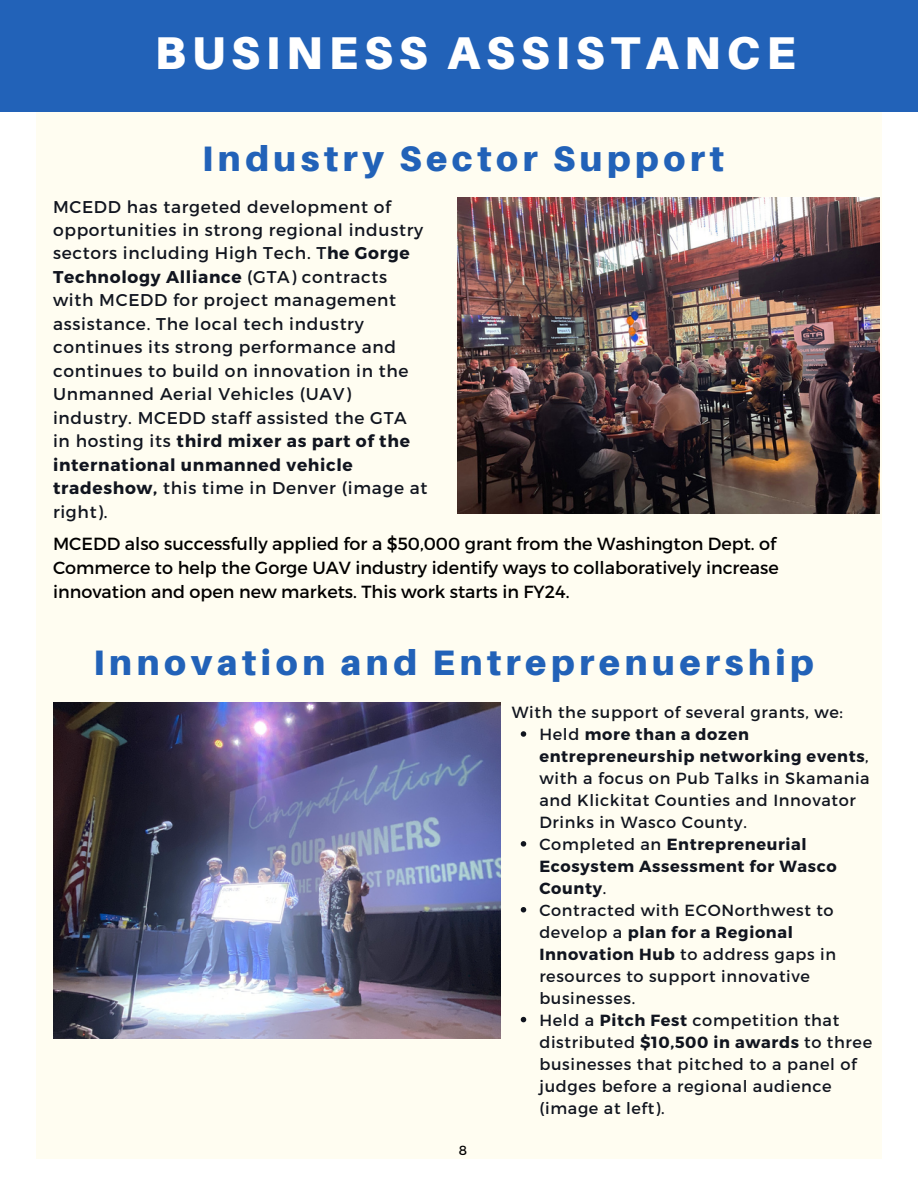
<style>
.page{position:relative;width:918px;height:1188px;background:#fff}
.page>*{position:absolute;margin:0;border:0;box-sizing:border-box;transform-origin:0 0}
.t1{font:900 45.9px "Aileron";letter-spacing:.13em;color:#fff}
.t2{font:900 35.4px "Aileron";letter-spacing:.13em;color:#2262b8}
.t3{font:17.55px/24.2px "Montserrat";color:#000}
.t4{font:17.1px/23.4px "Montserrat";letter-spacing:.04em;color:#11151f}
.t5{font:16.2px/21.9px "Montserrat";letter-spacing:.04em;color:#11151f}
.t6{font:700 16.2px/21.9px "Montserrat";letter-spacing:.04em;color:#11151f}
.t7{font:16.05px/21.9px "Montserrat";letter-spacing:.04em;color:#11151f}
.t8{font:13.2px "Montserrat";color:#000}
.s1{font-weight:700}
.s2{font-weight:400}
</style>
<div class="page">
<div style="left:36px;top:0;width:845px;height:1159px;background:#fffdf1"></div>
<div style="left:0;top:0;width:918px;height:111px;background:#2262b8"></div>
<img style="left:458px;top:197px;width:422px;height:316px">
<img style="left:53px;top:702px;width:448px;height:336px">
<svg style="left:521px;top:731px;width:5px;height:6px"></svg>
<svg style="left:521px;top:841px;width:5px;height:6px"></svg>
<svg style="left:521px;top:907px;width:5px;height:5px"></svg>
<svg style="left:521px;top:1017px;width:5px;height:5px"></svg>
<p class="t1" style="left:155px;top:25px;width:642px">BUSINESS ASSISTANCE</p>
<p class="t2" style="left:202px;top:136px;width:523px">Industry Sector Support</p>
<p class="t4" style="left:53px;top:194px;width:376px">MCEDD has targeted development of opportunities in strong regional industry sectors including High Tech. T<span class="s1">he Gorge Technology Alliance</span> (GTA) contracts with MCEDD for project management assistance. The local tech industry continues its strong performance and continues to build on innovation in the Unmanned Aerial Vehicles (UAV) industry. MCEDD staff assisted the GTA in hosting its <span class="s1">third mixer as part of the international unmanned vehicle tradeshow,</span> this time in Denver (image at right).</p>
<p class="t3" style="left:53px;top:531px;width:727px">MCEDD also successfully applied for a $50,000 grant from the Washington Dept. of<br>Commerce to help the Gorge UAV industry identify ways to collaboratively increase innovation and open new markets. This work starts in FY24.</p>
<p class="t2" style="left:94px;top:641px;width:722px">Innovation and Entreprenuership</p>
<p class="t5" style="left:512px;top:701px;width:333px">With the support of several grants, we:</p>
<p class="t8" style="left:459px;top:1142px;width:10px">8</p>
<p class="t5" style="left:539px;top:723px;width:332px">Held <span class="s1">more than a dozen entrepreneurship networking events</span>, with a focus on Pub Talks in Skamania and Klickitat Counties and Innovator<br>Drinks in Wasco County.</p>
<p class="t6" style="left:539px;top:832px;width:299px"><span class="s2">Completed an</span> Entrepreneurial<br>Ecosystem Assessment for Wasco<br>County<span class="s2">.</span></p>
<p class="t7" style="left:539px;top:898px;width:298px">Contracted with ECONorthwest to develop a <span class="s1">plan for a Regional<br>Innovation Hub</span> to address gaps in resources to support innovative businesses.</p>
<p class="t5" style="left:539px;top:1008px;width:334px">Held a <span class="s1">Pitch Fest</span> competition that distributed <span class="s1">$10,500 in awards</span> to three businesses that pitched to a panel of judges before a regional audience (image at left).</p>
</div>
